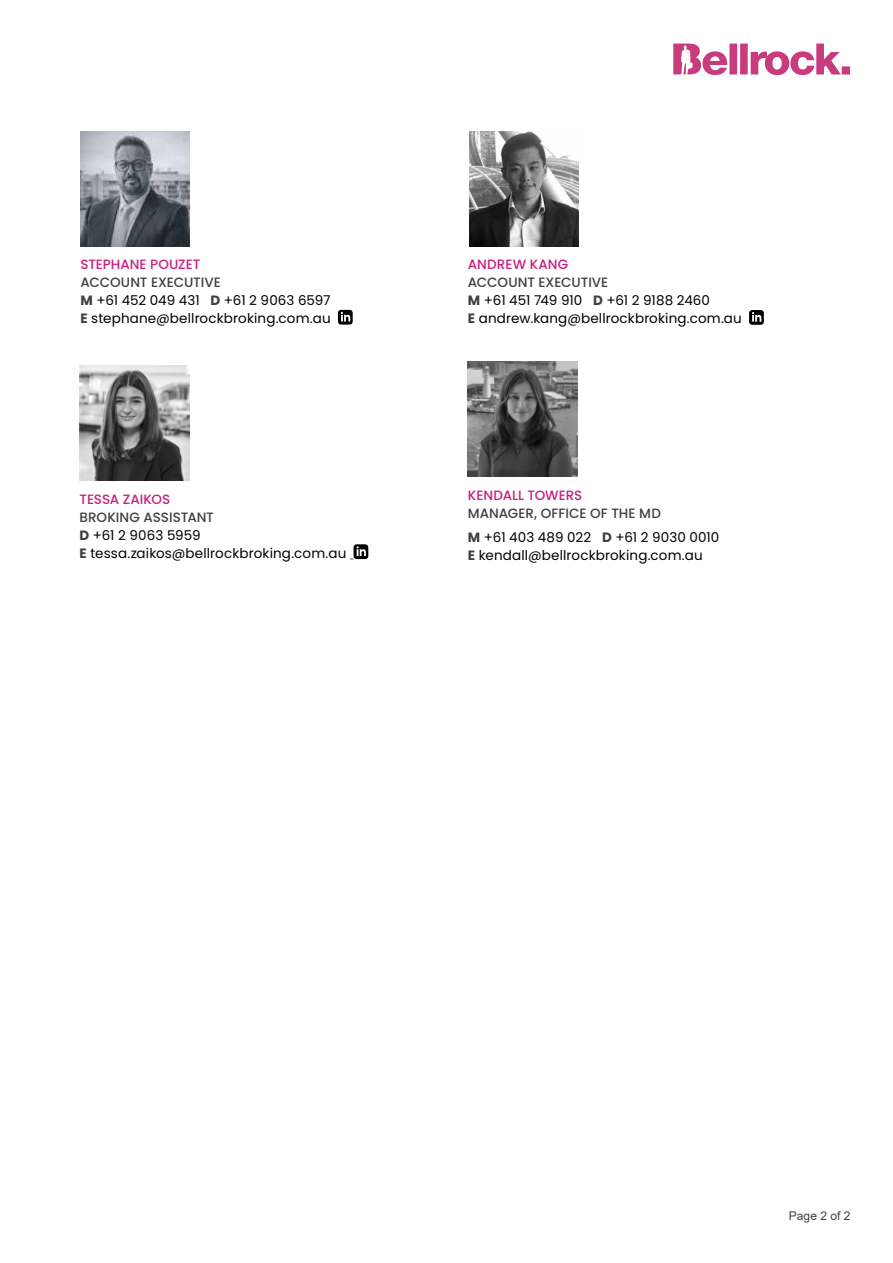
<style>
.page{position:relative;width:893px;height:1263px;background:#fff}
.page>*{position:absolute;margin:0;border:0;box-sizing:border-box;transform-origin:0 0}
.t1{font:13.5px/18px "Poppins";letter-spacing:.01em;color:#000}
.t2{font:500 13.5px "Poppins";color:#cb1f7f}
.t3{font:12px "Arial";letter-spacing:.01em;color:#404040}
.s1{font-weight:500;color:#404040}
.s2{font-weight:700;color:#404040}
</style>
<div class="page">
<img style="left:469px;top:132px;width:110px;height:115px">
<img style="left:468px;top:362px;width:109px;height:115px">
<svg style="left:673px;top:43px;width:177px;height:32px"></svg>
<img style="left:80px;top:132px;width:110px;height:115px">
<svg style="left:338px;top:310px;width:15px;height:15px"></svg>
<svg style="left:749px;top:310px;width:15px;height:15px"></svg>
<img style="left:80px;top:366px;width:109px;height:115px">
<svg style="left:350px;top:544px;width:18px;height:16px"></svg>
<p class="t2" style="left:80px;top:257px;width:122px">STEPHANE POUZET</p>
<p class="t1" style="left:80px;top:273px;width:252px"><span class="s1">ACCOUNT EXECUTIVE<br></span><span class="s2">M</span> +61 452 049 431 <span class="s2">D</span> +61 2 9063 6597<br><span class="s2">E</span> stephane@bellrockbroking.com.au</p>
<p class="t2" style="left:80px;top:491px;width:92px">TESSA ZAIKOS</p>
<p class="t1" style="left:80px;top:508px;width:268px"><span class="s1">BROKING ASSISTANT<br></span><span class="s2">D</span> +61 2 9063 5959<br><span class="s2">E</span> tessa.zaikos@bellrockbroking.com.au</p>
<p class="t2" style="left:468px;top:257px;width:102px">ANDREW KANG</p>
<p class="t1" style="left:468px;top:274px;width:275px"><span class="s1">ACCOUNT EXECUTIVE<br></span><span class="s2">M</span> +61 451 749 910 <span class="s2">D</span> +61 2 9188 2460<br><span class="s2">E</span> andrew.kang@bellrockbroking.com.au</p>
<p class="t2" style="left:468px;top:487px;width:116px">KENDALL TOWERS</p>
<p class="t1" style="left:468px;top:501px;width:253px;line-height:24px"><span class="s1">MANAGER, OFFICE OF THE MD<br></span><span class="s2">M</span> +61 403 489 022 <span class="s2">D</span> +61 2 9030 0010</p>
<p class="t1" style="left:468px;top:546px;width:236px"><span class="s2">E</span> kendall@bellrockbroking.com.au</p>
<p class="t3" style="left:789px;top:1208px;width:63px">Page 2 of 2</p>
</div>
